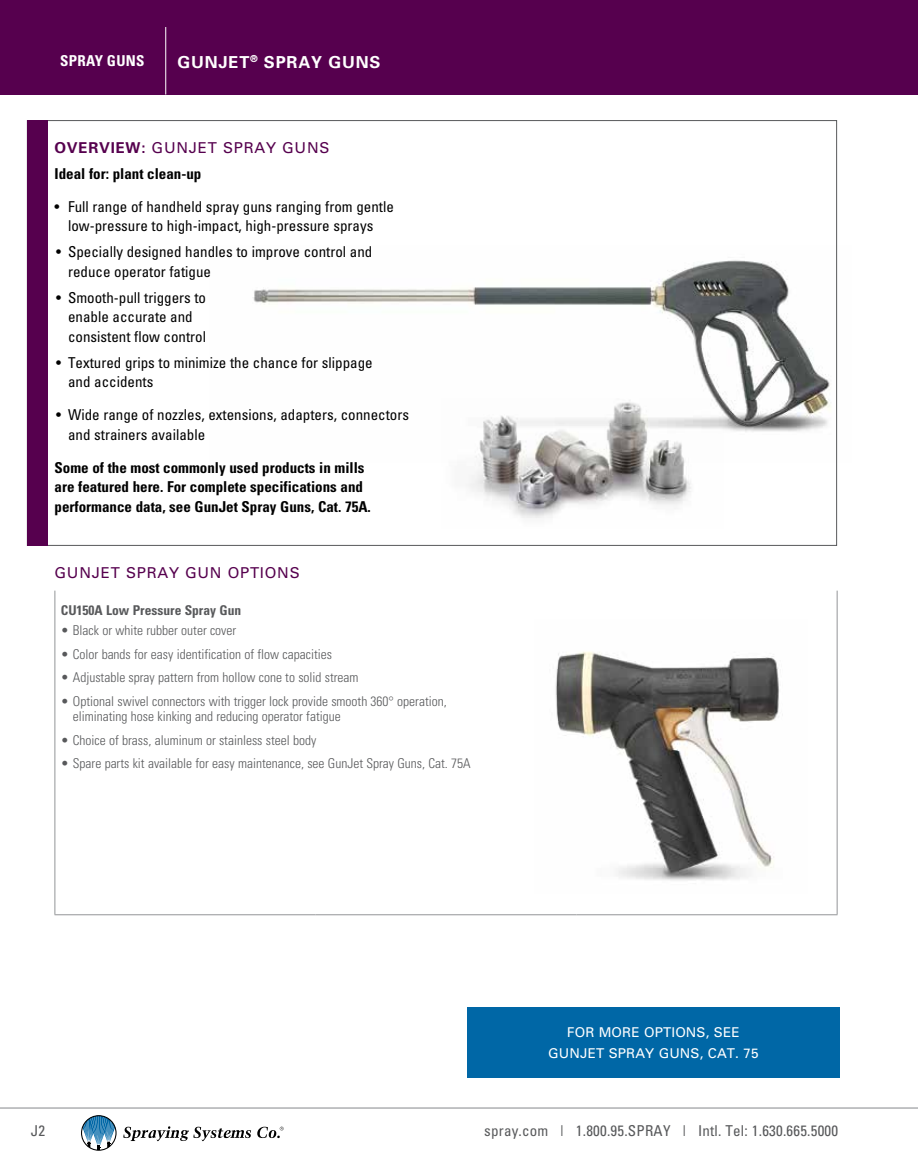
<style>
.page{position:relative;width:918px;height:1175px;background:#fff}
.page>*{position:absolute;margin:0;border:0;box-sizing:border-box;transform-origin:0 0}
.t1{font:700 16.5px "Univers";letter-spacing:.05em;color:#fff}
.t2{font:condensed 15px/19.5px "Univers";color:#000}
.t3{font:700 condensed 15px/19.5px "Univers";color:#000}
.t4{font:condensed 15px "Univers";letter-spacing:.015em;color:#58595b}
.t5{font:15px "Univers";letter-spacing:.05em;color:#56004e}
.t6{font:700 condensed 15px "Univers LT Std";letter-spacing:.02em;color:#fff}
.t7{font:300 condensed 13.5px/15px "Univers";color:#58595b}
.t8{font:13.5px/21px "Univers";letter-spacing:.01em;color:#fff;text-align:center}
.t9{font:700 condensed 13.5px "Univers";color:#58595b}
.s1{font-stretch:normal;color:#56004e}
.s2{font-weight:400;font-stretch:normal;color:#56004e}
</style>
<div class="page">
<img style="left:253px;top:246px;width:585px;height:216px">
<div style="left:27px;top:120px;width:20px;height:426px;background:#56004e"></div>
<img style="left:442px;top:399px;width:282px;height:119px">
<hr style="left:55px;top:590px;width:1px;height:324px;background:#939598">
<hr style="left:55px;top:914px;width:261px;height:1px;background:#939598">
<hr style="left:316px;top:914px;width:260px;height:1px;background:#939598">
<hr style="left:837px;top:590px;width:1px;height:324px;background:#939598">
<hr style="left:576px;top:914px;width:262px;height:1px;background:#939598">
<div style="left:467px;top:1007px;width:373px;height:70px;background:#0067a6"></div>
<img style="left:555px;top:651px;width:224px;height:230px">
<hr style="left:0;top:1107px;width:918px;height:1px;background:#939598">
<svg style="left:81px;top:1115px;width:36px;height:35px"></svg>
<svg style="left:123px;top:1126px;width:128px;height:15px"></svg>
<svg style="left:257px;top:1126px;width:27px;height:12px"></svg>
<div style="left:0;top:0;width:918px;height:94px;background:#56004e"></div>
<hr style="left:165px;top:27px;width:1px;height:67px;background:#fff">
<p class="t6" style="left:60px;top:52px;width:86px">SPRAY GUNS</p>
<p class="t1" style="left:177px;top:51px;width:204px">GUNJET<sup>®</sup> SPRAY GUNS</p>
<p class="t3" style="left:55px;top:134px;width:276px;line-height:26px"><span class="s1">OVERVIEW:</span> <span class="s2">GUNJET SPRAY GUNS<br></span>Ideal for: plant clean-up</p>
<p class="t2" style="left:55px;top:196px;width:341px;text-align:center">• Full range of handheld spray guns ranging from gentle low-pressure to high-impact, high-pressure sprays</p>
<p class="t2" style="left:68px;top:242px;width:306px;text-indent:-12px">• Specially designed handles to improve control and reduce operator fatigue</p>
<p class="t2" style="left:68px;top:287px;width:140px;text-indent:-12px">• Smooth-pull triggers to enable accurate and consistent flow control</p>
<p class="t2" style="left:68px;top:352px;width:306px;text-indent:-12px">• Textured grips to minimize the chance for slippage and accidents</p>
<p class="t2" style="left:68px;top:405px;width:343px;text-indent:-12px">• Wide range of nozzles, extensions, adapters, connectors and strainers available</p>
<p class="t3" style="left:55px;top:457px;width:318px">Some of the most commonly used products in mills are featured here. For complete specifications and performance data, see GunJet Spray Guns, Cat. 75A.</p>
<p class="t5" style="left:55px;top:563px;width:247px">GUNJET SPRAY GUN OPTIONS</p>
<p class="t9" style="left:61px;top:601px;width:182px">CU150A Low Pressure Spray Gun</p>
<p class="t7" style="left:61px;top:622px;width:177px">• Black or white rubber outer cover</p>
<p class="t7" style="left:61px;top:646px;width:273px">• Color bands for easy identification of flow capacities</p>
<p class="t7" style="left:61px;top:670px;width:299px">• Adjustable spray pattern from hollow cone to solid stream</p>
<p class="t7" style="left:73px;top:693px;width:375px;text-indent:-12px">• Optional swivel connectors with trigger lock provide smooth 360° operation, eliminating hose kinking and reducing operator fatigue</p>
<p class="t7" style="left:61px;top:732px;width:257px">• Choice of brass, aluminum or stainless steel body</p>
<p class="t7" style="left:61px;top:755px;width:411px">• Spare parts kit available for easy maintenance, see GunJet Spray Guns, Cat. 75A</p>
<p class="t4" style="left:31px;top:1121px;width:16px">J2</p>
<p class="t8" style="left:548px;top:1021px;width:212px">FOR MORE OPTIONS, SEE<br>GUNJET SPRAY GUNS, CAT. 75</p>
<p class="t4" style="left:484px;top:1121px;width:355px">spray.com | 1.800.95.SPRAY | Intl. Tel: 1.630.665.5000</p>
</div>
